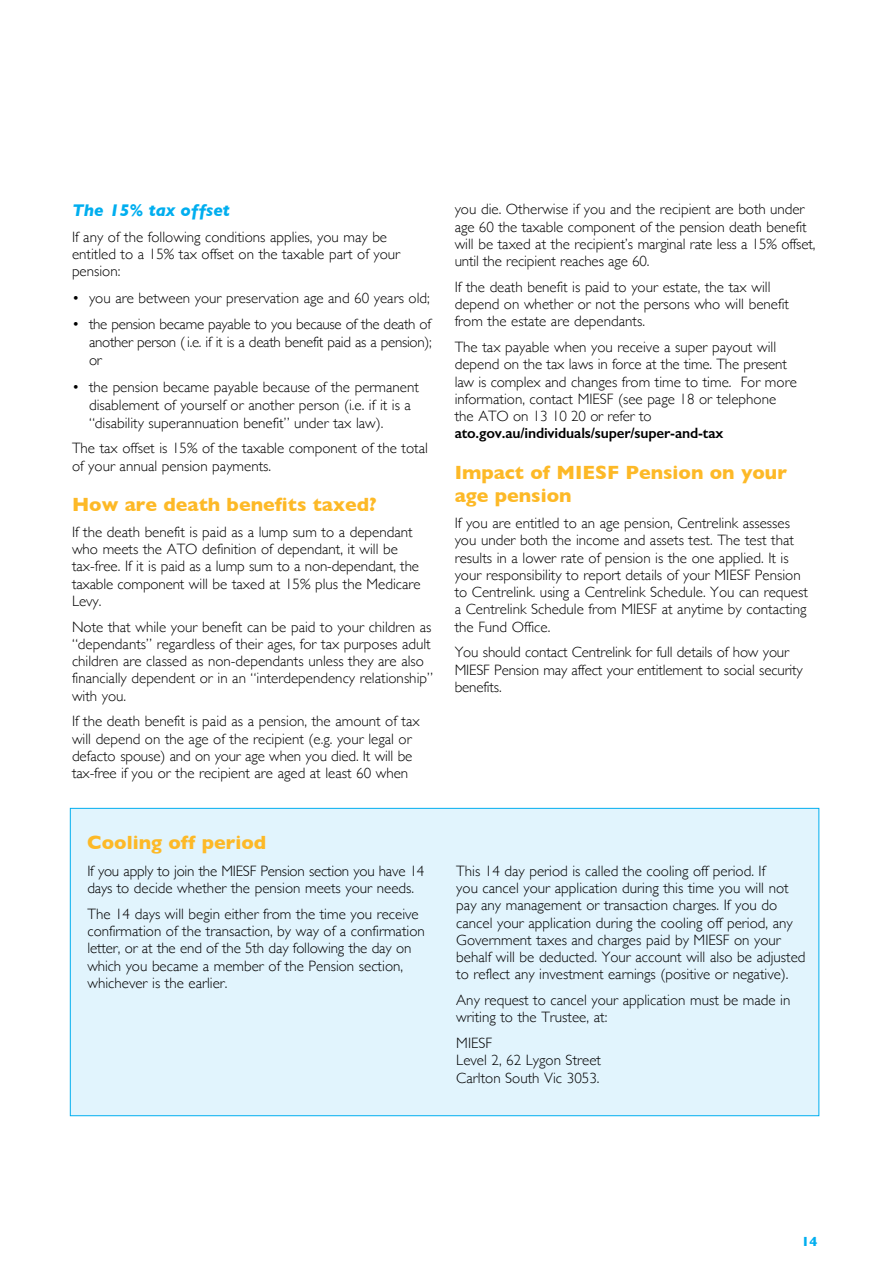
<style>
.page{position:relative;width:893px;height:1263px;background:#fff}
.page>*{position:absolute;margin:0;border:0;box-sizing:border-box;transform-origin:0 0}
.t1{font:700 19.5px/23.4px "Gill Sans";color:#fdb927}
.t2{font:italic 700 17.25px "Gill Sans";color:#00aeef}
.t3{font:300 15px/17.2px "Gill Sans";color:#000}
.t4{font:600 15px "Gill Sans";letter-spacing:-.01em;color:#000}
.t5{font:700 13.5px "Gill Sans";color:#00aeef}
</style>
<div class="page">
<div style="left:70px;top:808px;width:749px;height:308px;background:#e1f4fd;border:1px solid #00aeef"></div>
<p class="t2" style="left:72px;top:200px;width:159px">The 15% tax offset</p>
<p class="t3" style="left:72px;top:227px;width:330px">If any of the following conditions applies, you may be entitled to a 15% tax offset on the taxable part of your pension:</p>
<p class="t3" style="left:72px;top:288px;width:359px">• you are between your preservation age and 60 years old;</p>
<p class="t3" style="left:89px;top:314px;width:344px;line-height:18px;text-align:justify;text-indent:-17px">• the pension became payable to you because of the death of another person (i.e. if it is a death benefit paid as a pension); or</p>
<p class="t3" style="left:89px;top:377px;width:331px;line-height:18px;text-indent:-17px">• the pension became payable because of the permanent disablement of yourself or another person (i.e. if it is a “disability superannuation benefit” under tax law).</p>
<p class="t3" style="left:72px;top:439px;width:357px">The tax offset is 15% of the taxable component of the total of your annual pension payments.</p>
<h1 class="t1" style="left:72px;top:492px;width:306px">How are death benefits taxed?</h1>
<p class="t3" style="left:72px;top:523px;width:350px">If the death benefit is paid as a lump sum to a dependant who meets the ATO definition of dependant, it will be tax-free. If it is paid as a lump sum to a non-dependant, the taxable component will be taxed at 15% plus the Medicare Levy.</p>
<p class="t3" style="left:72px;top:617px;width:363px">Note that while your benefit can be paid to your children as “dependants” regardless of their ages, for tax purposes adult children are classed as non-dependants unless they are also financially dependent or in an “interdependency relationship” with you.</p>
<p class="t3" style="left:72px;top:712px;width:349px">If the death benefit is paid as a pension, the amount of tax will depend on the age of the recipient (e.g. your legal or defacto spouse) and on your age when you died. It will be tax-free if you or the recipient are aged at least 60 when</p>
<h1 class="t1" style="left:87px;top:831px;width:180px">Cooling off period</h1>
<p class="t3" style="left:87px;top:861px;width:338px">If you apply to join the MIESF Pension section you have 14 days to decide whether the pension meets your needs.</p>
<p class="t3" style="left:87px;top:904px;width:339px">The 14 days will begin either from the time you receive confirmation of the transaction, by way of a confirmation letter, or at the end of the 5th day following the day on which you became a member of the Pension section, whichever is the earlier.</p>
<p class="t3" style="left:455px;top:200px;width:362px">you die. Otherwise if you and the recipient are both under age 60 the taxable component of the pension death benefit will be taxed at the recipient’s marginal rate less a 15% offset, until the recipient reaches age 60.</p>
<p class="t3" style="left:455px;top:278px;width:336px">If the death benefit is paid to your estate, the tax will depend on whether or not the persons who will benefit from the estate are dependants.</p>
<p class="t3" style="left:455px;top:338px;width:344px">The tax payable when you receive a super payout will depend on the tax laws in force at the time. The present law is complex and changes from time to time. For more information, contact MIESF (see page 18 or telephone the ATO on 13 10 20 or refer to</p>
<p class="t4" style="left:455px;top:424px;width:270px">ato.gov.au/individuals/super/super-and-tax</p>
<h1 class="t1" style="left:455px;top:460px;width:334px">Impact of MIESF Pension on your age pension</h1>
<p class="t3" style="left:455px;top:514px;width:355px">If you are entitled to an age pension, Centrelink assesses you under both the income and assets test. The test that results in a lower rate of pension is the one applied. It is your responsibility to report details of your MIESF Pension to Centrelink. using a Centrelink Schedule. You can request a Centrelink Schedule from MIESF at anytime by contacting the Fund Office.</p>
<p class="t3" style="left:455px;top:643px;width:350px">You should contact Centrelink for full details of how your<br>MIESF Pension may affect your entitlement to social security benefits.</p>
<p class="t3" style="left:456px;top:861px;width:351px">This 14 day period is called the cooling off period. If<br>you cancel your application during this time you will not pay any management or transaction charges. If you do cancel your application during the cooling off period, any Government taxes and charges paid by MIESF on your behalf will be deducted. Your account will also be adjusted to reflect any investment earnings (positive or negative).</p>
<p class="t3" style="left:456px;top:991px;width:336px">Any request to cancel your application must be made in writing to the Trustee, at:</p>
<p class="t3" style="left:456px;top:1034px;width:146px">MIESF<br>Level 2, 62 Lygon Street<br>Carlton South Vic 3053.</p>
<p class="t5" style="left:802px;top:1231px;width:17px">14</p>
</div>
